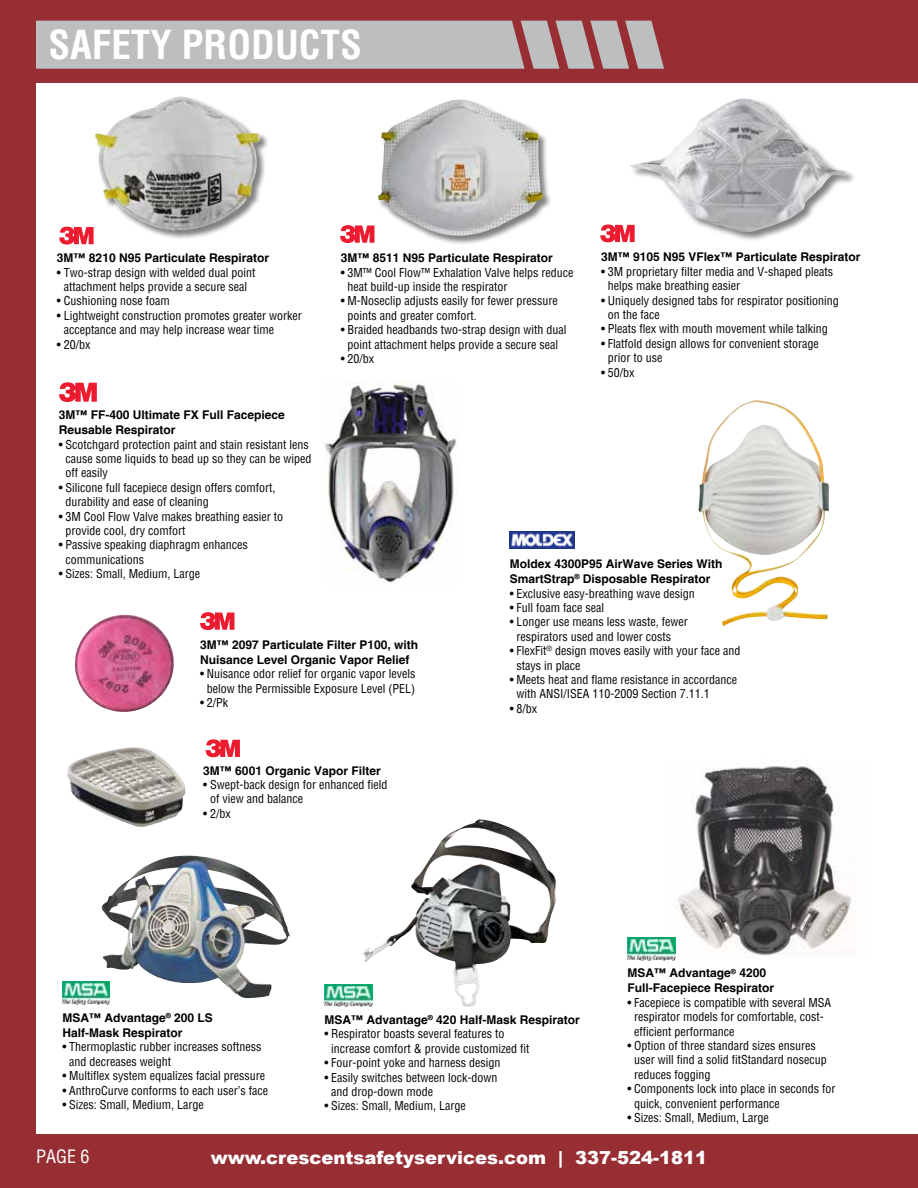
<style>
.page{position:relative;width:918px;height:1188px;background:#962e34}
.page>*{position:absolute;margin:0;border:0;box-sizing:border-box;transform-origin:0 0}
.t1{font:700 condensed 39px "Helvetica";color:#fff}
.t2{font:900 18px "Arial";color:#fff}
.t3{font:condensed 18px "Helvetica";color:#fff}
.t4{font:condensed 12px/14.4px "Helvetica";color:#000}
.t5{font:700 12px/15px "Helvetica";color:#000}
</style>
<div class="page">
<svg style="left:36px;top:21px;width:628px;height:48px;background:#b9b3b5"></svg>
<div style="left:36px;top:83px;width:882px;height:1050px;background:#fff"></div>
<div style="left:95px;top:96px;width:175px;height:144px;background:#000;opacity:.5"></div>
<img style="left:95px;top:96px;width:139px;height:135px">
<svg style="left:59px;top:227px;width:35px;height:18px"></svg>
<div style="left:378px;top:99px;width:175px;height:146px;background:#000;opacity:.5"></div>
<img style="left:378px;top:101px;width:165px;height:135px">
<svg style="left:340px;top:225px;width:34px;height:18px"></svg>
<div style="left:630px;top:98px;width:227px;height:144px;background:#000;opacity:.5"></div>
<img style="left:629px;top:102px;width:219px;height:131px">
<svg style="left:600px;top:225px;width:35px;height:17px"></svg>
<img style="left:67px;top:747px;width:119px;height:80px">
<img style="left:75px;top:615px;width:99px;height:97px">
<svg style="left:200px;top:612px;width:34px;height:18px"></svg>
<svg style="left:206px;top:739px;width:34px;height:18px"></svg>
<img style="left:325px;top:381px;width:134px;height:201px">
<svg style="left:59px;top:382px;width:38px;height:20px"></svg>
<img style="left:510px;top:532px;width:64px;height:16px">
<img style="left:698px;top:400px;width:131px;height:226px">
<img style="left:363px;top:819px;width:193px;height:188px">
<img style="left:324px;top:984px;width:48px;height:23px">
<img style="left:102px;top:856px;width:188px;height:142px">
<img style="left:62px;top:982px;width:48px;height:23px">
<img style="left:666px;top:766px;width:186px;height:193px">
<img style="left:628px;top:938px;width:47px;height:22px">
<h1 class="t1" style="left:49px;top:19px;width:315px">SAFETY PRODUCTS</h1>
<p class="t5" style="left:57px;top:251px;width:214px">3M™ 8210 N95 Particulate Respirator</p>
<p class="t4" style="left:57px;top:265px;width:200px;text-align:center">• Two-strap design with welded dual point attachment helps provide a secure seal</p>
<p class="t4" style="left:57px;top:294px;width:114px">• Cushioning nose foam</p>
<p class="t4" style="left:64px;top:308px;width:239px;text-indent:-7px">• Lightweight construction promotes greater worker acceptance and may help increase wear time</p>
<p class="t4" style="left:57px;top:337px;width:35px">• 20/bx</p>
<p class="t5" style="left:341px;top:251px;width:214px">3M™ 8511 N95 Particulate Respirator</p>
<p class="t4" style="left:348px;top:265px;width:227px;text-indent:-7px">• 3M™ Cool Flow™ Exhalation Valve helps reduce heat build-up inside the respirator</p>
<p class="t4" style="left:348px;top:294px;width:212px;text-indent:-7px">• M-Noseclip adjusts easily for fewer pressure points and greater comfort.</p>
<p class="t4" style="left:341px;top:322px;width:227px;text-align:center">• Braided headbands two-strap design with dual point attachment helps provide a secure seal</p>
<p class="t4" style="left:341px;top:351px;width:35px">• 20/bx</p>
<p class="t5" style="left:601px;top:250px;width:261px">3M™ 9105 N95 VFlex™ Particulate Respirator</p>
<p class="t4" style="left:608px;top:264px;width:227px;text-indent:-7px">• 3M proprietary filter media and V-shaped pleats helps make breathing easier</p>
<p class="t4" style="left:608px;top:293px;width:232px;text-indent:-7px">• Uniquely designed tabs for respirator positioning on the face</p>
<p class="t4" style="left:601px;top:322px;width:228px">• Pleats flex with mouth movement while talking</p>
<p class="t4" style="left:608px;top:336px;width:212px;text-indent:-7px">• Flatfold design allows for convenient storage prior to use</p>
<p class="t4" style="left:601px;top:365px;width:35px">• 50/bx</p>
<p class="t5" style="left:59px;top:408px;width:228px">3M™ FF-400 Ultimate FX Full Facepiece<br>Reusable Respirator</p>
<p class="t4" style="left:66px;top:437px;width:247px;text-indent:-7px">• Scotchgard protection paint and stain resistant lens cause some liquids to bead up so they can be wiped off easily</p>
<p class="t4" style="left:66px;top:480px;width:211px;text-indent:-7px">• Silicone full facepiece design offers comfort, durability and ease of cleaning</p>
<p class="t4" style="left:66px;top:509px;width:219px;text-indent:-7px">• 3M Cool Flow Valve makes breathing easier to provide cool, dry comfort</p>
<p class="t4" style="left:66px;top:538px;width:184px;text-indent:-7px">• Passive speaking diaphragm enhances communications</p>
<p class="t4" style="left:59px;top:566px;width:143px">• Sizes: Small, Medium, Large</p>
<p class="t5" style="left:510px;top:557px;width:214px">Moldex 4300P95 AirWave Series With<br>SmartStrap<sup>®</sup> Disposable Respirator</p>
<p class="t4" style="left:510px;top:586px;width:186px">• Exclusive easy-breathing wave design</p>
<p class="t4" style="left:510px;top:600px;width:96px">• Full foam face seal</p>
<p class="t4" style="left:517px;top:615px;width:173px;text-indent:-7px">• Longer use means less waste, fewer respirators used and lower costs</p>
<p class="t4" style="left:517px;top:643px;width:225px;text-indent:-7px">• FlexFit<sup>®</sup> design moves easily with your face and stays in place</p>
<p class="t4" style="left:517px;top:672px;width:222px;text-indent:-7px">• Meets heat and flame resistance in accordance with ANSI/ISEA 110-2009 Section 7.11.1</p>
<p class="t4" style="left:510px;top:701px;width:29px">• 8/bx</p>
<p class="t5" style="left:200px;top:638px;width:220px">3M™ 2097 Particulate Filter P100, with<br>Nuisance Level Organic Vapor Relief</p>
<p class="t4" style="left:200px;top:666px;width:217px;text-align:center">• Nuisance odor relief for organic vapor levels below the Permissible Exposure Level (PEL)</p>
<p class="t4" style="left:200px;top:695px;width:30px">• 2/Pk</p>
<p class="t5" style="left:203px;top:763px;width:179px">3M™ 6001 Organic Vapor Filter</p>
<p class="t4" style="left:210px;top:777px;width:179px;text-indent:-7px">• Swept-back design for enhanced field of view and balance</p>
<p class="t4" style="left:203px;top:806px;width:29px">• 2/bx</p>
<p class="t5" style="left:62px;top:1011px;width:152px">MSA™ Advantage<sup>®</sup> 200 LS<br>Half-Mask Respirator</p>
<p class="t4" style="left:69px;top:1040px;width:194px;text-indent:-7px">• Thermoplastic rubber increases softness and decreases weight</p>
<p class="t4" style="left:62px;top:1068px;width:204px">• Multiflex system equalizes facial pressure</p>
<p class="t4" style="left:62px;top:1083px;width:207px">• AnthroCurve conforms to each user’s face</p>
<p class="t4" style="left:62px;top:1097px;width:143px">• Sizes: Small, Medium, Large</p>
<p class="t5" style="left:324px;top:1013px;width:257px">MSA™ Advantage<sup>®</sup> 420 Half-Mask Respirator</p>
<p class="t4" style="left:331px;top:1027px;width:200px;text-indent:-7px">• Respirator boasts several features to increase comfort &amp; provide customized fit</p>
<p class="t4" style="left:324px;top:1056px;width:178px">• Four-point yoke and harness design</p>
<p class="t4" style="left:331px;top:1070px;width:168px;text-indent:-7px">• Easily switches between lock-down and drop-down mode</p>
<p class="t4" style="left:324px;top:1099px;width:143px">• Sizes: Small, Medium, Large</p>
<p class="t5" style="left:628px;top:966px;width:148px">MSA™ Advantage<sup>®</sup> 4200<br>Full-Facepiece Respirator</p>
<p class="t4" style="left:634px;top:995px;width:198px;text-indent:-7px">• Facepiece is compatible with several MSA respirator models for comfortable, cost&shy;efficient performance</p>
<p class="t4" style="left:634px;top:1038px;width:194px;text-indent:-7px">• Option of three standard sizes ensures user will find a solid fitStandard nosecup reduces fogging</p>
<p class="t4" style="left:634px;top:1082px;width:203px;text-indent:-7px">• Components lock into place in seconds for quick, convenient performance</p>
<p class="t4" style="left:628px;top:1110px;width:143px">• Sizes: Small, Medium, Large</p>
<h2 class="t3" style="left:36px;top:1145px;width:55px">PAGE 6</h2>
<h2 class="t2" style="left:211px;top:1145px;width:498px">www.crescentsafetyservices.com | 337-524-1811</h2>
</div>
